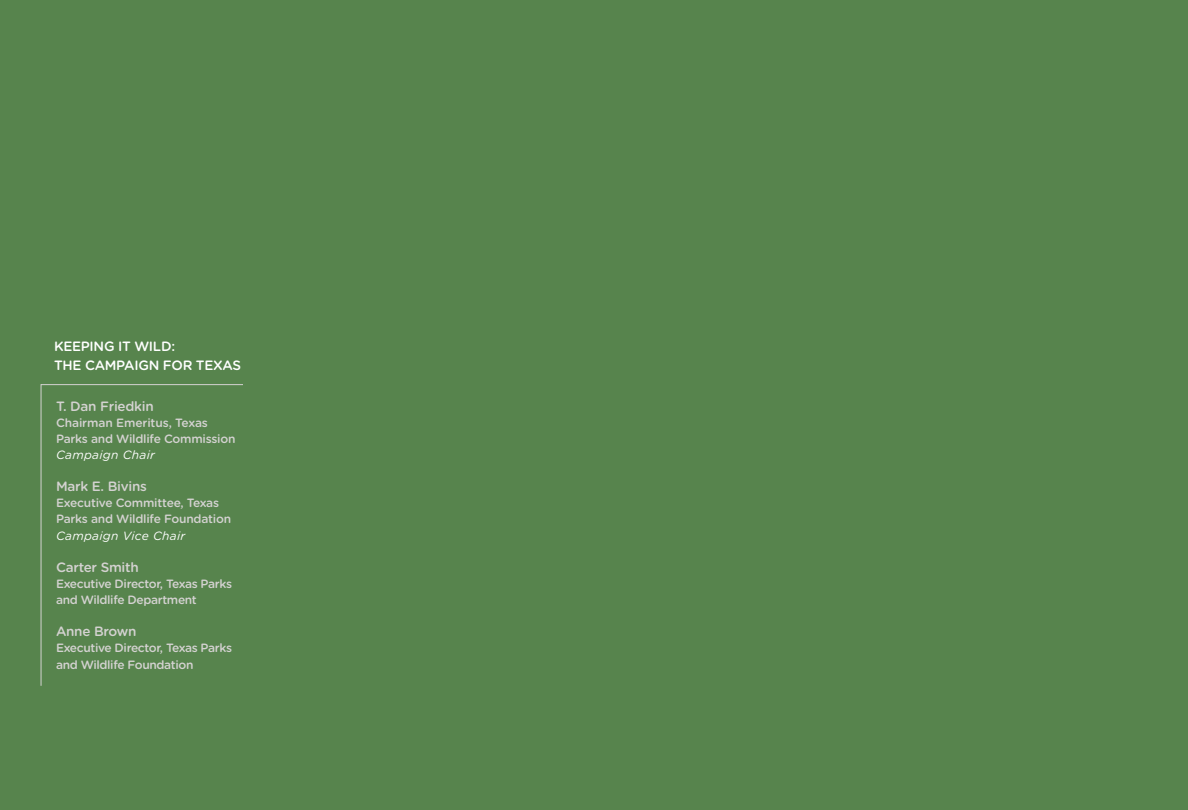
<style>
.page{position:relative;width:1188px;height:810px;background:#57844d}
.page>*{position:absolute;margin:0;border:0;box-sizing:border-box;transform-origin:0 0}
.t1{font:500 13.5px "Gotham Rounded";letter-spacing:-.02em;color:#d4d2d1}
.t2{font:500 13.5px/19.5px "Gotham Rounded";letter-spacing:-.02em;color:#fff}
.t3{font:500 12px/16.2px "Gotham Rounded";letter-spacing:-.03em;color:#d4d2d1}
.t4{font:italic 12px "Gotham Rounded";letter-spacing:.025em;color:#fff}
</style>
<div class="page">
<svg style="left:41px;top:384px;width:202px;height:302px"></svg>
<p class="t2" style="left:54px;top:336px;width:189px">KEEPING IT WILD:<br>THE CAMPAIGN FOR TEXAS</p>
<p class="t1" style="left:56px;top:396px;width:99px">T. Dan Friedkin</p>
<p class="t3" style="left:56px;top:414px;width:181px">Chairman Emeritus, Texas<br>Parks and Wildlife Commission</p>
<p class="t4" style="left:56px;top:447px;width:100px">Campaign Chair</p>
<p class="t1" style="left:56px;top:477px;width:92px">Mark E. Bivins</p>
<p class="t3" style="left:56px;top:494px;width:177px">Executive Committee, Texas<br>Parks and Wildlife Foundation</p>
<p class="t4" style="left:56px;top:527px;width:131px">Campaign Vice Chair</p>
<p class="t1" style="left:56px;top:557px;width:84px">Carter Smith</p>
<p class="t3" style="left:56px;top:575px;width:178px">Executive Director, Texas Parks and Wildlife Department</p>
<p class="t1" style="left:56px;top:622px;width:82px">Anne Brown</p>
<p class="t3" style="left:56px;top:640px;width:178px">Executive Director, Texas Parks and Wildlife Foundation</p>
</div>
